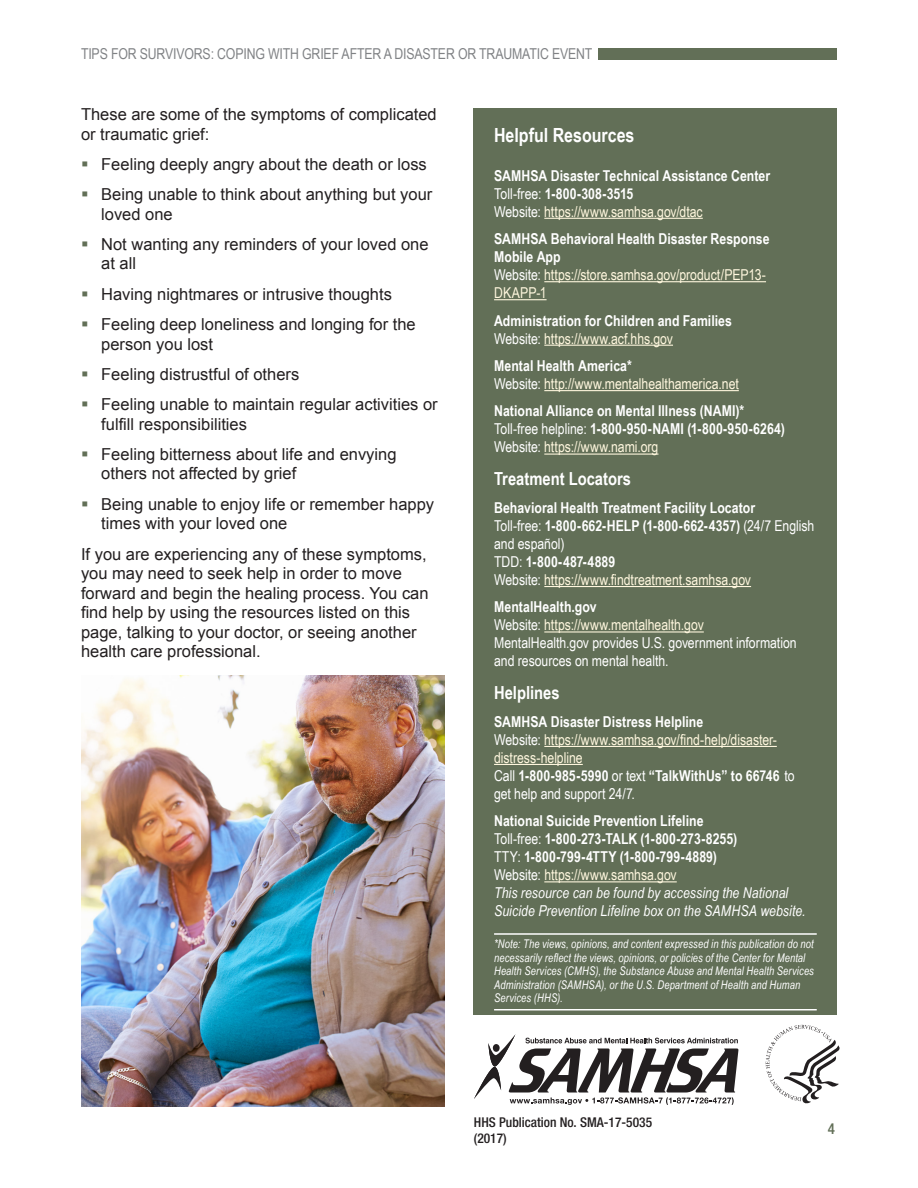
<style>
.page{position:relative;width:918px;height:1188px;background:#fff}
.page>*{position:absolute;margin:0;border:0;box-sizing:border-box;transform-origin:0 0}
.t1{font:700 19.5px "Arial Narrow";color:#fff}
.t2{font:700 18px "Arial Narrow";color:#fff}
.t3{font:16.5px/30.3px "Arial";color:#231f20}
.t4{font:700 15px/18px "Arial Narrow";letter-spacing:.005em;color:#fff}
.t5{font:15px/18px "Arial Narrow";color:#fff}
.t6{font:15px "Arial Narrow";letter-spacing:-.01em;color:#808285}
.t7{font:15px/18px "Arial Narrow";letter-spacing:-.005em;color:#fff7de}
.t8{font:500 condensed 15px "Helvetica Neue LT Pro";color:#626f57}
.t9{font:500 condensed 13.5px/16.2px "Helvetica Neue LT Pro";color:#231f20}
.t10{font:italic 12px/13.5px "Arial Narrow";letter-spacing:.01em;color:#fff;scale:.95 1}
.s1{font-weight:400}
.s2{font-weight:400;color:#fff7de}
.s3{font-weight:700;color:#fff}
.s4{color:#fff}
.s5{font-weight:700}
.s6{color:#fff7de}
.s7{font-weight:400;font-style:italic}
</style>
<div class="page">
<div style="left:598px;top:48px;width:239px;height:12px;background:#626f57"></div>
<img style="left:81px;top:675px;width:363px;height:432px">
<div style="left:474px;top:108px;width:363px;height:907px;background:#626f57"></div>
<hr style="left:544px;top:218px;width:159px;height:1px;background:#fff7de">
<hr style="left:544px;top:281px;width:222px;height:1px;background:#fff7de">
<hr style="left:494px;top:299px;width:53px;height:1px;background:#fff7de">
<hr style="left:544px;top:345px;width:129px;height:1px;background:#fff7de">
<hr style="left:544px;top:390px;width:195px;height:1px;background:#fff7de">
<hr style="left:544px;top:454px;width:114px;height:1px;background:#fff7de">
<hr style="left:544px;top:586px;width:207px;height:1px;background:#fff7de">
<hr style="left:544px;top:631px;width:160px;height:2px;background:#fff7de">
<hr style="left:544px;top:746px;width:233px;height:1px;background:#fff7de">
<hr style="left:494px;top:764px;width:89px;height:1px;background:#fff7de">
<hr style="left:544px;top:881px;width:133px;height:1px;background:#fff7de">
<hr style="left:494px;top:933px;width:323px;height:2px;background:#fff">
<hr style="left:494px;top:1009px;width:323px;height:1px;background:#fff">
<svg style="left:474px;top:1034px;width:265px;height:71px"></svg>
<svg style="left:766px;top:1025px;width:74px;height:79px"></svg>
<p class="t6" style="left:81px;top:43px;width:513px">TIPS FOR SURVIVORS: COPING WITH GRIEF AFTER A DISASTER OR TRAUMATIC EVENT</p>
<p class="t3" style="left:81px;top:105px;width:357px;line-height:19.5px">These are some of the symptoms of complicated or traumatic grief:</p>
<p class="t3" style="left:101px;top:149px;width:333px">Feeling deeply angry about the death or loss<br>Being unable to think about anything but your</p>
<p class="t3" style="left:101px;top:199px;width:329px">loved one<br>Not wanting any reminders of your loved one</p>
<p class="t3" style="left:101px;top:249px;width:316px">at all<br>Having nightmares or intrusive thoughts<br>Feeling deep loneliness and longing for the</p>
<p class="t3" style="left:101px;top:329px;width:338px">person you lost<br>Feeling distrustful of others<br>Feeling unable to maintain regular activities or</p>
<p class="t3" style="left:101px;top:409px;width:297px">fulfill responsibilities<br>Feeling bitterness about life and envying</p>
<p class="t3" style="left:101px;top:459px;width:334px">others not affected by grief<br>Being unable to enjoy life or remember happy</p>
<p class="t3" style="left:81px;top:508px;width:347px;text-indent:20px">times with your loved one<br>If you are experiencing any of these symptoms,</p>
<p class="t3" style="left:81px;top:564px;width:349px;line-height:19.5px">you may need to seek help in order to move forward and begin the healing process. You can find help by using the resources listed on this page, talking to your doctor, or seeing another health care professional.</p>
<h1 class="t1" style="left:494px;top:121px;width:142px">Helpful Resources</h1>
<p class="t4" style="left:494px;top:166px;width:278px">SAMHSA Disaster Technical Assistance Center<br><span class="s1">Toll-free:</span> 1-800-308-3515<br><span class="s1">Website:</span> <span class="s2">https://www.samhsa.gov/dtac</span></p>
<p class="t4" style="left:494px;top:229px;width:277px">SAMHSA Behavioral Health Disaster Response<br>Mobile App<br><span class="s1">Website:</span> <span class="s2">https://store.samhsa.gov/product/PEP13-<br>DKAPP-1</span></p>
<p class="t4" style="left:494px;top:311px;width:239px">Administration for Children and Families<br><span class="s1">Website:</span> <span class="s2">https://www.acf.hhs.gov</span></p>
<p class="t7" style="left:494px;top:356px;width:246px"><span class="s3">Mental Health America*<br></span><span class="s4">Website:</span> http://www.mentalhealthamerica.net</p>
<p class="t4" style="left:494px;top:401px;width:292px">National Alliance on Mental Illness (NAMI)*<br><span class="s1">Toll-free helpline:</span> 1-800-950-NAMI (1-800-950-6264)<br><span class="s1">Website:</span> <span class="s2">https://www.nami.org</span></p>
<p class="t2" style="left:494px;top:466px;width:138px">Treatment Locators</p>
<p class="t4" style="left:494px;top:498px;width:322px">Behavioral Health Treatment Facility Locator<br><span class="s1">Toll-free:</span> 1-800-662-HELP (1-800-662-4357) <span class="s1">(24/7 English and español)<br>TDD:</span> 1-800-487-4889<br><span class="s1">Website:</span> <span class="s2">https://www.findtreatment.samhsa.gov</span></p>
<p class="t5" style="left:494px;top:598px;width:304px"><span class="s5">MentalHealth.gov<br></span>Website: <span class="s6">https://www.mentalhealth.gov </span>MentalHealth.gov provides U.S. government information and resources on mental health.</p>
<p class="t2" style="left:494px;top:679px;width:67px">Helplines</p>
<p class="t4" style="left:494px;top:712px;width:302px">SAMHSA Disaster Distress Helpline<br><span class="s1">Website:</span> <span class="s2">https://www.samhsa.gov/find-help/disaster&shy;distress-helpline<br></span><span class="s1">Call</span> 1-800-985-5990 <span class="s1">or text</span> “TalkWithUs” to 66746 <span class="s1">to get help and support 24/7.</span></p>
<p class="t4" style="left:494px;top:811px;width:313px">National Suicide Prevention Lifeline<br><span class="s1">Toll-free:</span> 1-800-273-TALK (1-800-273-8255)<br><span class="s1">TTY:</span> 1-800-799-4TTY (1-800-799-4889)<br><span class="s1">Website:</span> <span class="s2">https://www.samhsa.gov<br></span><span class="s7">This resource can be found by accessing the National Suicide Prevention Lifeline box on the SAMHSA website.</span></p>
<p class="t10" style="left:494px;top:937px;width:338px">*Note: The views, opinions, and content expressed in this publication do not necessarily reflect the views, opinions, or policies of the Center for Mental Health Services (CMHS), the Substance Abuse and Mental Health Services Administration (SAMHSA), or the U.S. Department of Health and Human Services (HHS).</p>
<p class="t9" style="left:474px;top:1114px;width:180px">HHS Publication No. SMA-17-5035 (2017)</p>
<p class="t8" style="left:828px;top:1120px;width:9px">4</p>
</div>
